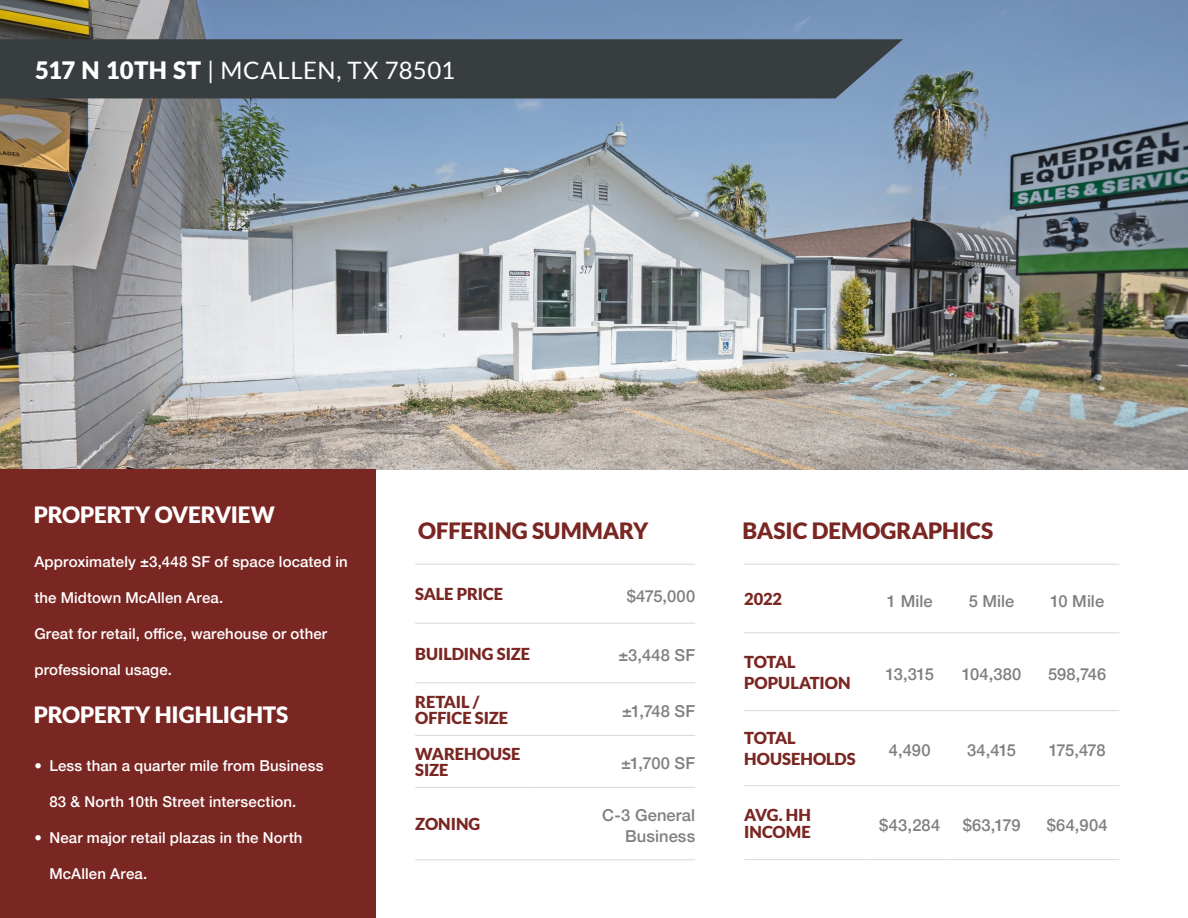
<style>
.page{position:relative;width:1188px;height:918px;background:#fff}
.page>*{position:absolute;margin:0;border:0;box-sizing:border-box;transform-origin:0 0}
.t1{font:24px "Lato";letter-spacing:.02em;color:#fff}
.t2{font:900 22.5px "Lato";letter-spacing:-.005em;color:#fff}
.t3{font:900 22.5px "Lato";color:#7a2622}
.Table_Item_Entry{font:500 16.5px/21px "Helvetica Neue";letter-spacing:.005em;color:#7f8080;text-align:right}
.Table_Item{font:900 16.5px/16.5px "Lato";color:#7a2622}
.t4{font:500 15px "Helvetica Neue";letter-spacing:.01em;color:#fff}
.s1{font-weight:900}
</style>
<div class="page">
<hr style="left:415px;top:859px;width:121px;height:1px;background:#d9d9d9">
<hr style="left:536px;top:859px;width:159px;height:1px;background:#d9d9d9">
<hr style="left:415px;top:682px;width:121px;height:1px;background:#d9d9d9">
<hr style="left:536px;top:682px;width:159px;height:1px;background:#d9d9d9">
<hr style="left:415px;top:735px;width:121px;height:1px;background:#d9d9d9">
<hr style="left:536px;top:735px;width:159px;height:1px;background:#d9d9d9">
<hr style="left:415px;top:787px;width:121px;height:1px;background:#d9d9d9">
<hr style="left:536px;top:787px;width:159px;height:1px;background:#d9d9d9">
<hr style="left:415px;top:623px;width:121px;height:1px;background:#d9d9d9">
<hr style="left:536px;top:623px;width:159px;height:1px;background:#d9d9d9">
<hr style="left:415px;top:564px;width:121px;height:1px;background:#d8d9d8">
<hr style="left:536px;top:564px;width:159px;height:1px;background:#d8d9d8">
<hr style="left:744px;top:859px;width:127px;height:1px;background:#d9d9d9">
<hr style="left:871px;top:859px;width:77px;height:1px;background:#d9d9d9">
<hr style="left:948px;top:859px;width:87px;height:1px;background:#d9d9d9">
<hr style="left:1035px;top:859px;width:84px;height:1px;background:#d9d9d9">
<hr style="left:744px;top:785px;width:127px;height:1px;background:#d9d9d9">
<hr style="left:871px;top:785px;width:77px;height:1px;background:#d9d9d9">
<hr style="left:948px;top:785px;width:87px;height:1px;background:#d9d9d9">
<hr style="left:1035px;top:785px;width:84px;height:1px;background:#d9d9d9">
<hr style="left:744px;top:710px;width:127px;height:1px;background:#d9d9d9">
<hr style="left:871px;top:710px;width:77px;height:1px;background:#d9d9d9">
<hr style="left:948px;top:710px;width:87px;height:1px;background:#d9d9d9">
<hr style="left:1035px;top:710px;width:84px;height:1px;background:#d9d9d9">
<hr style="left:744px;top:632px;width:127px;height:1px;background:#d8d9d8">
<hr style="left:871px;top:632px;width:77px;height:1px;background:#d8d9d8">
<hr style="left:948px;top:632px;width:87px;height:1px;background:#d8d9d8">
<hr style="left:1035px;top:632px;width:84px;height:1px;background:#d8d9d8">
<hr style="left:744px;top:564px;width:127px;height:1px;background:#d8d9d8">
<hr style="left:871px;top:564px;width:77px;height:1px;background:#d8d9d8">
<hr style="left:948px;top:564px;width:87px;height:1px;background:#d8d9d8">
<hr style="left:1035px;top:564px;width:84px;height:1px;background:#d8d9d8">
<img style="left:0;top:0;width:1188px;height:469px">
<div style="left:0;top:469px;width:375px;height:449px;background:#7a2622"></div>
<div style="left:0;top:39px;width:903px;height:59px;background:#383d3f"></div>
<p class="t1" style="left:35px;top:57px;width:422px"><span class="s1">517 N 10TH ST</span> | MCALLEN, TX 78501</p>
<p class="t2" style="left:34px;top:502px;width:243px">PROPERTY OVERVIEW</p>
<p class="t4" style="left:34px;top:550px;width:315px">Approximately ±3,448 SF of space located in</p>
<p class="t4" style="left:34px;top:586px;width:191px">the Midtown McAllen Area.</p>
<p class="t4" style="left:34px;top:622px;width:294px">Great for retail, office, warehouse or other</p>
<p class="t4" style="left:34px;top:658px;width:139px">professional usage.</p>
<p class="t4" style="left:34px;top:694px;width:6px">.</p>
<p class="t2" style="left:34px;top:702px;width:256px">PROPERTY HIGHLIGHTS</p>
<p class="t4" style="left:34px;top:753px;width:291px">• Less than a quarter mile from Business</p>
<p class="t4" style="left:49px;top:789px;width:248px">83 &amp; North 10th Street intersection.</p>
<p class="t4" style="left:34px;top:825px;width:270px">• Near major retail plazas in the North</p>
<p class="t4" style="left:49px;top:861px;width:99px">McAllen Area.</p>
<p class="t3" style="left:418px;top:517px;width:232px">OFFERING SUMMARY</p>
<p class="t3" style="left:743px;top:517px;width:252px">BASIC DEMOGRAPHICS</p>
<p class="Table_Item" style="left:415px;top:586px;width:89px">SALE PRICE</p>
<p class="Table_Item_Entry" style="left:627px;top:584px;width:70px">$475,000</p>
<p class="Table_Item" style="left:415px;top:645px;width:116px">BUILDING SIZE</p>
<p class="Table_Item_Entry" style="left:618px;top:643px;width:78px">±3,448 SF</p>
<p class="Table_Item" style="left:415px;top:693px;width:95px">RETAIL /<br>OFFICE SIZE</p>
<p class="Table_Item_Entry" style="left:622px;top:700px;width:74px">±1,748 SF</p>
<p class="Table_Item" style="left:415px;top:745px;width:107px">WAREHOUSE<br>SIZE</p>
<p class="Table_Item_Entry" style="left:621px;top:752px;width:76px">±1,700 SF</p>
<p class="Table_Item" style="left:415px;top:816px;width:67px">ZONING</p>
<p class="Table_Item_Entry" style="left:602px;top:803px;width:94px">C-3 General<br>Business</p>
<p class="Table_Item" style="left:744px;top:590px;width:39px">2022</p>
<p class="Table_Item_Entry" style="left:887px;top:589px;width:47px">1 Mile</p>
<p class="Table_Item_Entry" style="left:969px;top:589px;width:47px">5 Mile</p>
<p class="Table_Item_Entry" style="left:1050px;top:589px;width:55px">10 Mile</p>
<p class="Table_Item" style="left:744px;top:651px;width:108px;line-height:21px">TOTAL<br>POPULATION</p>
<p class="Table_Item" style="left:744px;top:727px;width:113px;line-height:21px">TOTAL<br>HOUSEHOLDS</p>
<p class="Table_Item_Entry" style="left:885px;top:662px;width:50px">13,315</p>
<p class="Table_Item_Entry" style="left:962px;top:662px;width:61px">104,380</p>
<p class="Table_Item_Entry" style="left:1048px;top:662px;width:60px">598,746</p>
<p class="Table_Item_Entry" style="left:889px;top:738px;width:43px">4,490</p>
<p class="Table_Item_Entry" style="left:967px;top:738px;width:50px">34,415</p>
<p class="Table_Item_Entry" style="left:1049px;top:738px;width:59px">175,478</p>
<p class="Table_Item" style="left:744px;top:806px;width:68px">AVG. HH<br>INCOME</p>
<p class="Table_Item_Entry" style="left:879px;top:813px;width:62px">$43,284</p>
<p class="Table_Item_Entry" style="left:963px;top:813px;width:59px">$63,179</p>
<p class="Table_Item_Entry" style="left:1047px;top:813px;width:62px">$64,904</p>
</div>
